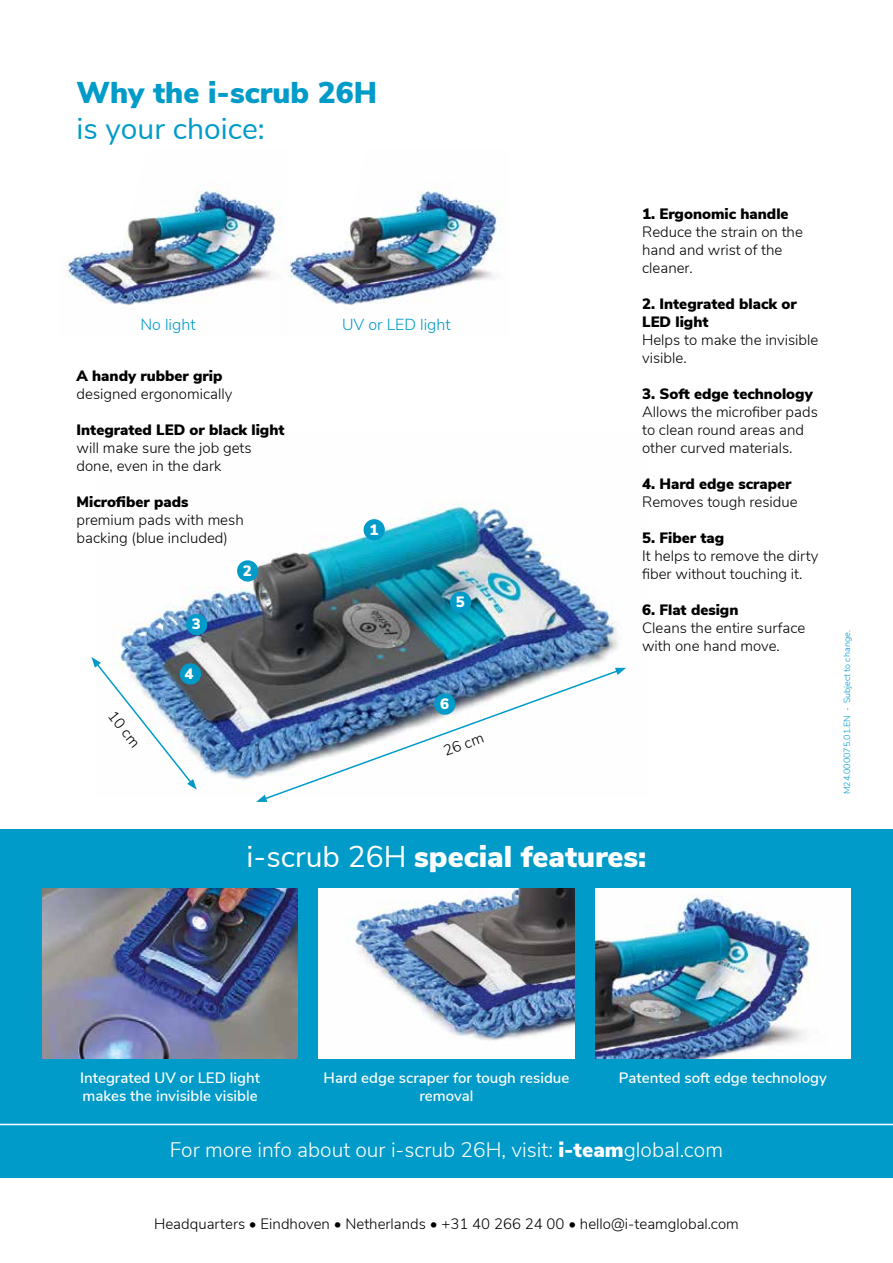
<style>
.page{position:relative;width:893px;height:1263px;background:#fff}
.page>*{position:absolute;margin:0;border:0;box-sizing:border-box;transform-origin:0 0}
.t1{font:900 30px "Nunito Sans";color:#fff}
.t2{font:900 30px "Nunito Sans";color:#009bc9}
.t3{font:30px "Nunito Sans";color:#009bc9}
.t4{font:300 21px "Nunito Sans";color:#fff}
.t5{font:300 16.05px "Nunito Sans";color:#009bc9}
.t6{font:300 15px/18px "Nunito Sans";color:#000}
.t7{font:900 15px/18px "Nunito Sans";color:#000}
.t8{font:600 15px/18px "Nunito Sans";color:#fff}
.t9{font:900 15px "Nunito Sans";color:#fff}
.t10{font:300 9px "Nunito Sans";color:#009bc9}
.s1{font-weight:400}
.s2{font-weight:900}
</style>
<div class="page">
<img style="left:113px;top:500px;width:513px;height:282px">
<img style="left:66px;top:187px;width:213px;height:118px">
<img style="left:281px;top:187px;width:219px;height:118px">
<div style="left:0;top:829px;width:893px;height:349px;background:#009bc9"></div>
<img style="left:262px;top:669px;width:358px;height:130px">
<svg style="left:256px;top:795px;width:11px;height:7px"></svg>
<svg style="left:615px;top:668px;width:11px;height:7px"></svg>
<img style="left:319px;top:889px;width:255px;height:170px">
<img style="left:595px;top:889px;width:255px;height:170px">
<img style="left:43px;top:889px;width:255px;height:170px">
<hr style="left:0;top:1124px;width:893px;height:1px;background:#fff">
<svg style="left:91px;top:657px;width:106px;height:133px"></svg>
<div style="left:364px;top:519px;width:21px;height:21px;background:#009bc9;border-radius:50%"></div>
<div style="left:237px;top:560px;width:21px;height:22px;background:#009bc9;border-radius:50%"></div>
<div style="left:186px;top:614px;width:21px;height:21px;background:#009bc9;border-radius:50%"></div>
<div style="left:434px;top:693px;width:21px;height:22px;background:#009bc9;border-radius:50%"></div>
<div style="left:180px;top:663px;width:21px;height:22px;background:#009bc9;border-radius:50%"></div>
<div style="left:450px;top:591px;width:21px;height:22px;background:#009bc9;border-radius:50%"></div>
<h1 class="t2" style="left:77px;top:70px;width:302px">Why the i-scrub 26H</h1>
<h1 class="t3" style="left:77px;top:106px;width:190px">is your choice:</h1>
<p class="t5" style="left:141px;top:313px;width:56px">No light</p>
<p class="t5" style="left:342px;top:313px;width:110px">UV or LED light</p>
<p class="t7" style="left:77px;top:366px;width:147px">A handy rubber grip</p>
<p class="t6" style="left:77px;top:384px;width:157px">designed ergonomically</p>
<p class="t7" style="left:77px;top:420px;width:210px">Integrated LED or black light</p>
<p class="t6" style="left:77px;top:438px;width:177px">will make sure the job gets done, even in the dark</p>
<p class="t7" style="left:77px;top:492px;width:113px">Microfiber pads</p>
<p class="t6" style="left:77px;top:510px;width:169px">premium pads with mesh backing (blue included)</p>
<p class="t6" style="left:119px;top:707px;width:43px;rotate:51deg">10 cm</p>
<p class="t9" style="left:192px;top:613px;width:10px">3</p>
<p class="t9" style="left:185px;top:662px;width:11px">4</p>
<p class="t9" style="left:243px;top:559px;width:11px">2</p>
<p class="t9" style="left:369px;top:518px;width:10px">1</p>
<p class="t9" style="left:456px;top:591px;width:10px">5</p>
<p class="t9" style="left:440px;top:692px;width:10px">6</p>
<p class="t6" style="left:441px;top:742px;width:43px;rotate:-20deg">26 cm</p>
<p class="t7" style="left:642px;top:204px;width:148px">1. Ergonomic handle</p>
<p class="t6" style="left:642px;top:222px;width:162px">Reduce the strain on the hand and wrist of the cleaner.</p>
<p class="t7" style="left:642px;top:294px;width:156px">2. Integrated black or<br>LED light</p>
<p class="t6" style="left:642px;top:330px;width:178px">Helps to make the invisible visible.</p>
<p class="t7" style="left:642px;top:384px;width:172px">3. Soft edge technology</p>
<p class="t6" style="left:642px;top:402px;width:177px">Allows the microfiber pads to clean round areas and other curved materials.</p>
<p class="t7" style="left:642px;top:474px;width:151px">4. Hard edge scraper</p>
<p class="t6" style="left:642px;top:492px;width:157px">Removes tough residue</p>
<p class="t7" style="left:642px;top:528px;width:84px">5. Fiber tag</p>
<p class="t6" style="left:642px;top:546px;width:178px">It helps to remove the dirty fiber without touching it.</p>
<p class="t7" style="left:642px;top:600px;width:98px">6. Flat design</p>
<p class="t6" style="left:642px;top:618px;width:165px">Cleans the entire surface with one hand move.</p>
<h1 class="t1" style="left:247px;top:834px;width:401px"><span class="s1">i-scrub 26H</span> special features:</h1>
<p class="t10" style="left:840px;top:794px;width:165px;rotate:-90deg">M24.000075.01.EN - Subject to change.</p>
<p class="t8" style="left:80px;top:1067px;width:181px">Integrated UV or LED light makes the invisible visible</p>
<p class="t8" style="left:324px;top:1067px;width:247px">Hard edge scraper for tough residue</p>
<p class="t8" style="left:619px;top:1067px;width:209px">Patented soft edge technology</p>
<p class="t8" style="left:420px;top:1085px;width:55px">removal</p>
<h2 class="t4" style="left:170px;top:1134px;width:555px">For more info about our i-scrub 26H, visit: <span class="s2">i-team</span>global.com</h2>
<p class="t6" style="left:154px;top:1214px;width:586px">Headquarters • Eindhoven • Netherlands • +31 40 266 24 00 • hello@i-teamglobal.com</p>
</div>
